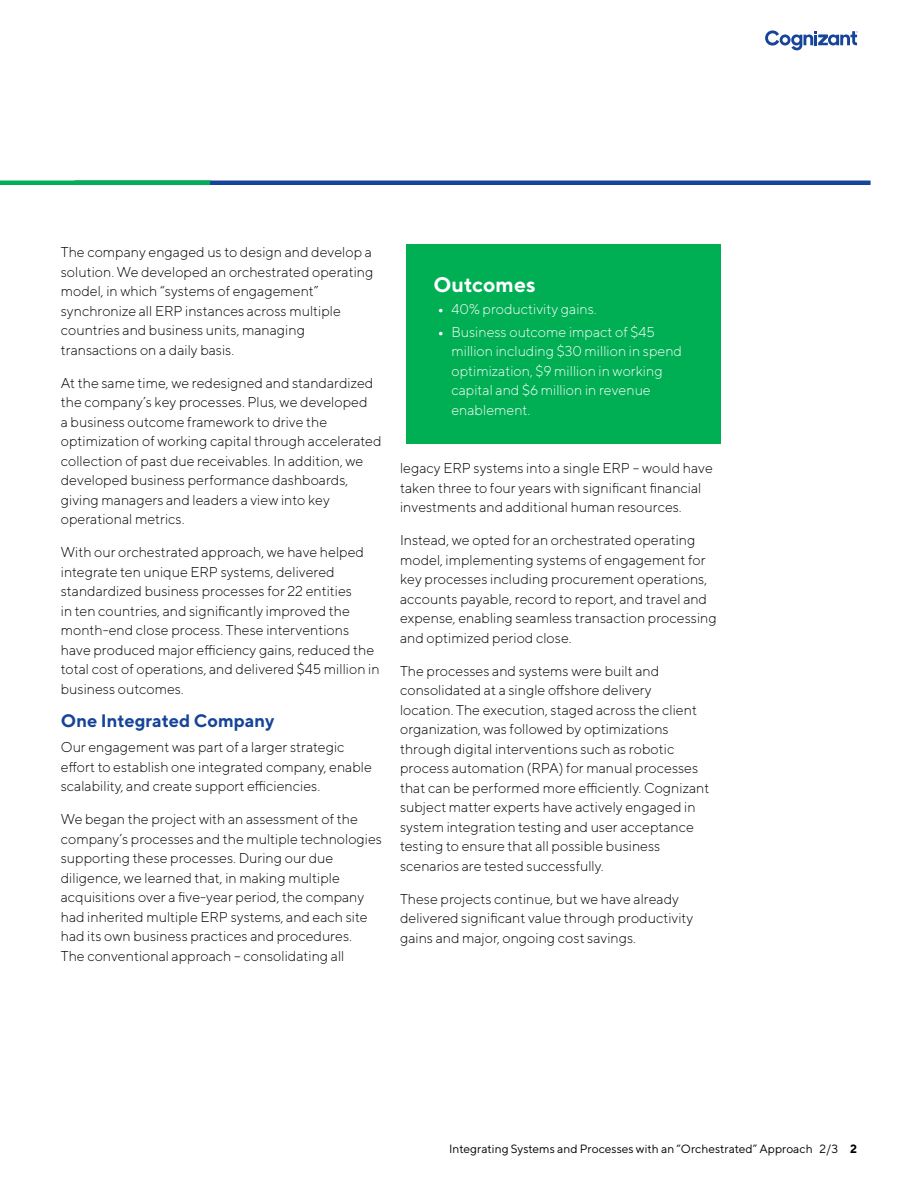
<style>
.page{position:relative;width:918px;height:1188px;background:#fff}
.page>*{position:absolute;margin:0;border:0;box-sizing:border-box;transform-origin:0 0}
.t1{font:700 21px "TT Norms";color:#fff}
.t2{font:700 18px "TT Norms";color:#164499}
.t3{font:300 14.25px/19.5px "TT Norms";color:#000}
.t4{font:300 14.25px/19.5px "TT Norms";color:#fff}
.t5{font:12px "TT Norms";color:#000}
.s1{font-weight:700}
</style>
<div class="page">
<hr style="left:74px;top:181px;width:797px;height:4px;background:#164499">
<hr style="left:0;top:181px;width:210px;height:4px;background:#00af54">
<svg style="left:765px;top:30px;width:93px;height:20px"></svg>
<div style="left:406px;top:244px;width:315px;height:200px;background:#00af54"></div>
<p class="t3" style="left:61px;top:242px;width:314px">The company engaged us to design and develop a solution. We developed an orchestrated operating model, in which “systems of engagement” synchronize all ERP instances across multiple countries and business units, managing transactions on a daily basis.</p>
<p class="t3" style="left:61px;top:373px;width:322px">At the same time, we redesigned and standardized the company’s key processes. Plus, we developed<br>a business outcome framework to drive the optimization of working capital through accelerated collection of past due receivables. In addition, we developed business performance dashboards, giving managers and leaders a view into key operational metrics.</p>
<p class="t3" style="left:61px;top:542px;width:320px">With our orchestrated approach, we have helped integrate ten unique ERP systems, delivered standardized business processes for 22 entities<br>in ten countries, and significantly improved the month-end close process. These interventions have produced major efficiency gains, reduced the total cost of operations, and delivered $45 million in business outcomes.</p>
<p class="t2" style="left:61px;top:709px;width:215px">One Integrated Company</p>
<p class="t3" style="left:61px;top:737px;width:313px">Our engagement was part of a larger strategic effort to establish one integrated company, enable scalability, and create support efficiencies.</p>
<p class="t3" style="left:61px;top:809px;width:323px">We began the project with an assessment of the company’s processes and the multiple technologies supporting these processes. During our due diligence, we learned that, in making multiple acquisitions over a five-year period, the company had inherited multiple ERP systems, and each site had its own business practices and procedures.<br>The conventional approach – consolidating all</p>
<h1 class="t1" style="left:434px;top:271px;width:104px">Outcomes</h1>
<p class="t4" style="left:438px;top:299px;width:160px"><span class="s1">•</span> 40% productivity gains.</p>
<p class="t4" style="left:451px;top:322px;width:232px;text-indent:-13px"><span class="s1">•</span> Business outcome impact of $45 million including $30 million in spend optimization, $9 million in working capital and $6 million in revenue enablement.</p>
<p class="t3" style="left:400px;top:458px;width:314px">legacy ERP systems into a single ERP – would have taken three to four years with significant financial investments and additional human resources.</p>
<p class="t3" style="left:400px;top:530px;width:318px">Instead, we opted for an orchestrated operating model, implementing systems of engagement for key processes including procurement operations, accounts payable, record to report, and travel and expense, enabling seamless transaction processing and optimized period close.</p>
<p class="t3" style="left:400px;top:661px;width:311px">The processes and systems were built and consolidated at a single offshore delivery<br>location. The execution, staged across the client organization, was followed by optimizations through digital interventions such as robotic process automation (RPA) for manual processes that can be performed more efficiently. Cognizant subject matter experts have actively engaged in system integration testing and user acceptance testing to ensure that all possible business scenarios are tested successfully.</p>
<p class="t3" style="left:400px;top:889px;width:295px">These projects continue, but we have already delivered significant value through productivity gains and major, ongoing cost savings.</p>
<p class="t5" style="left:449px;top:1142px;width:409px">Integrating Systems and Processes with an “Orchestrated” Approach 2/3 <span class="s1">2</span></p>
</div>
